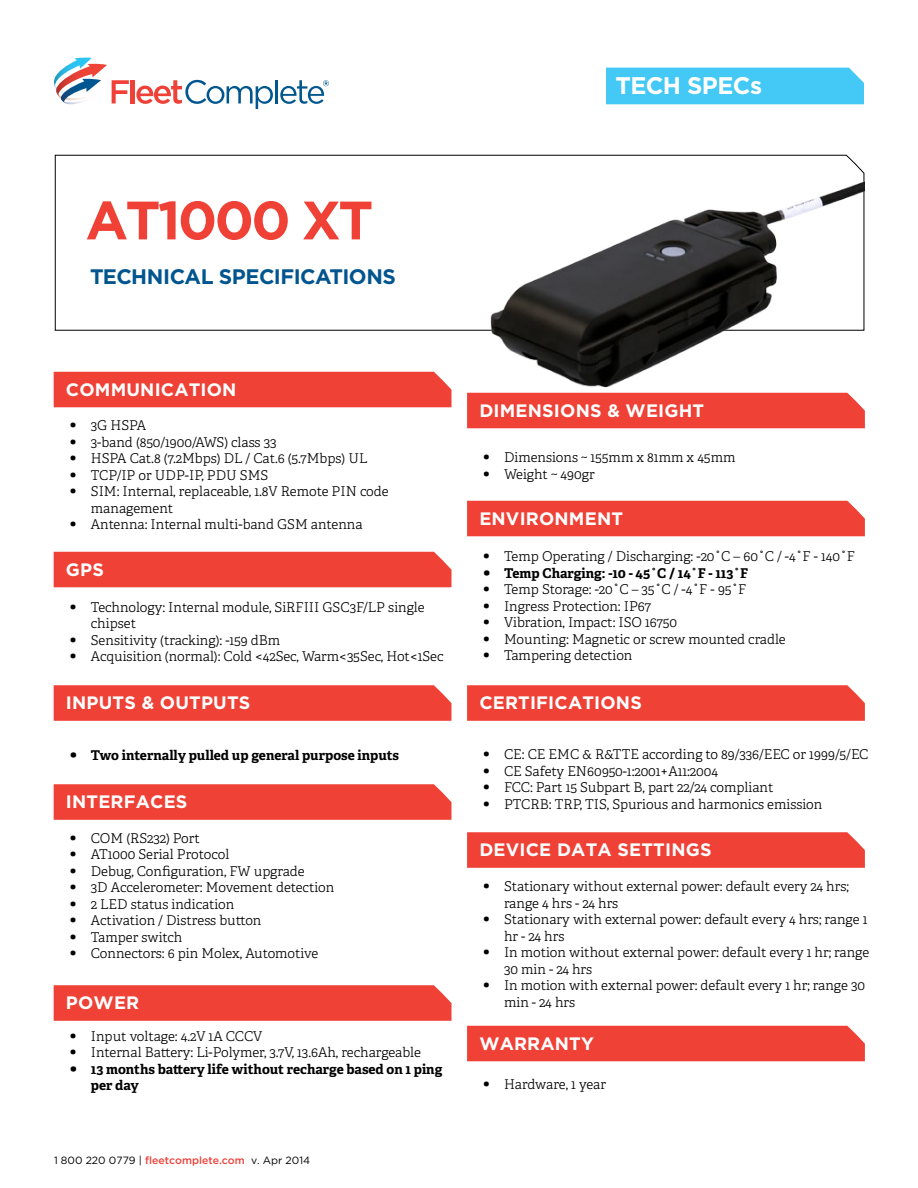
<style>
.page{position:relative;width:918px;height:1188px;background:#fff}
.page>*{position:absolute;margin:0;border:0;box-sizing:border-box;transform-origin:0 0}
.t1{font:700 54px "Gotham";letter-spacing:-.05em;color:#ef4136}
.t2{font:700 24px "Gotham";letter-spacing:-.025em;color:#fff}
.t3{font:700 21px "Gotham";letter-spacing:-.025em;color:#00558f}
.t4{font:700 18px "Gotham";letter-spacing:.01em;color:#fff}
.t5{font:300 13.5px/16.5px "Adelle";color:#000}
.t6{font:700 13.5px/16.5px "Adelle";color:#000}
.t7{font:10.5px "Gotham HTF";color:#000}
.s1{font-weight:400;font-size:18px}
.s2{font-size:18px}
.s3{font-weight:500;color:#ef4138}
</style>
<div class="page">
<hr style="left:131px;top:80px;width:4px;height:23px;background:#ef4138">
<svg style="left:136px;top:80px;width:137px;height:29px"></svg>
<hr style="left:275px;top:80px;width:3px;height:23px;background:#00568f">
<svg style="left:280px;top:80px;width:49px;height:24px"></svg>
<img style="left:65px;top:103px;width:13px;height:1px">
<svg style="left:54px;top:58px;width:75px;height:45px"></svg>
<svg style="left:55px;top:154px;width:810px;height:177px"></svg>
<div style="left:606px;top:68px;width:258px;height:36px;background:#44c8f5"></div>
<div style="left:54px;top:372px;width:398px;height:35px;background:#ef4136"></div>
<img style="left:453px;top:164px;width:411px;height:229px">
<div style="left:54px;top:552px;width:398px;height:35px;background:#ef4136"></div>
<div style="left:54px;top:685px;width:398px;height:36px;background:#ef4136"></div>
<div style="left:54px;top:784px;width:398px;height:36px;background:#ef4136"></div>
<div style="left:54px;top:985px;width:398px;height:36px;background:#ef4136"></div>
<div style="left:467px;top:393px;width:398px;height:35px;background:#ef4136"></div>
<div style="left:467px;top:501px;width:398px;height:35px;background:#ef4136"></div>
<div style="left:467px;top:685px;width:398px;height:36px;background:#ef4136"></div>
<div style="left:467px;top:832px;width:398px;height:36px;background:#ef4136"></div>
<div style="left:467px;top:1026px;width:398px;height:35px;background:#ef4136"></div>
<h2 class="t2" style="left:615px;top:71px;width:148px">TECH SPECs</h2>
<h1 class="t1" style="left:86px;top:189px;width:289px">AT1000 XT</h1>
<h3 class="t3" style="left:90px;top:265px;width:307px">TECHNICAL SPECIFICATIONS</h3>
<h3 class="t4" style="left:66px;top:379px;width:172px">COMMUNICATION</h3>
<p class="t5" style="left:70px;top:417px;width:78px"><span class="s1">•</span> 3G HSPA</p>
<p class="t5" style="left:70px;top:434px;width:208px"><span class="s1">•</span> 3-band (850/1900/AWS) class 33</p>
<p class="t5" style="left:70px;top:450px;width:299px"><span class="s1">•</span> HSPA Cat.8 (7.2Mbps) DL / Cat.6 (5.7Mbps) UL</p>
<p class="t5" style="left:70px;top:467px;width:200px"><span class="s1">•</span> TCP/IP or UDP-IP, PDU SMS</p>
<p class="t5" style="left:91px;top:483px;width:299px;text-indent:-21px"><span class="s1">•</span> SIM: Internal, replaceable, 1.8V Remote PIN code management</p>
<p class="t5" style="left:70px;top:516px;width:294px"><span class="s1">•</span> Antenna: Internal multi-band GSM antenna</p>
<h3 class="t4" style="left:66px;top:559px;width:40px">GPS</h3>
<p class="t5" style="left:91px;top:599px;width:335px;text-indent:-21px"><span class="s1">•</span> Technology: Internal module, SiRFIII GSC3F/LP single chipset</p>
<p class="t5" style="left:70px;top:632px;width:212px"><span class="s1">•</span> Sensitivity (tracking): -159 dBm</p>
<p class="t5" style="left:70px;top:648px;width:375px"><span class="s1">•</span> Acquisition (normal): Cold &lt;42Sec, Warm&lt;35Sec, Hot&lt;1Sec</p>
<h3 class="t4" style="left:66px;top:693px;width:186px">INPUTS &amp; OUTPUTS</h3>
<p class="t6" style="left:70px;top:747px;width:331px"><span class="s2">•</span> Two internally pulled up general purpose inputs</p>
<h3 class="t4" style="left:66px;top:792px;width:123px">INTERFACES</h3>
<p class="t5" style="left:70px;top:830px;width:132px"><span class="s1">•</span> COM (RS232) Port</p>
<p class="t5" style="left:70px;top:846px;width:161px"><span class="s1">•</span> AT1000 Serial Protocol</p>
<p class="t5" style="left:70px;top:863px;width:236px"><span class="s1">•</span> Debug, Configuration, FW upgrade</p>
<p class="t5" style="left:70px;top:879px;width:266px"><span class="s1">•</span> 3D Accelerometer: Movement detection</p>
<p class="t5" style="left:70px;top:896px;width:166px"><span class="s1">•</span> 2 LED status indication</p>
<p class="t5" style="left:70px;top:912px;width:193px"><span class="s1">•</span> Activation / Distress button</p>
<p class="t5" style="left:70px;top:929px;width:114px"><span class="s1">•</span> Tamper switch</p>
<p class="t5" style="left:70px;top:945px;width:250px"><span class="s1">•</span> Connectors: 6 pin Molex, Automotive</p>
<h3 class="t4" style="left:66px;top:993px;width:75px">POWER</h3>
<p class="t5" style="left:70px;top:1028px;width:194px"><span class="s1">•</span> Input voltage: 4.2V 1A CCCV</p>
<p class="t5" style="left:70px;top:1044px;width:353px"><span class="s1">•</span> Internal Battery: Li-Polymer, 3.7V, 13.6Ah, rechargeable</p>
<p class="t6" style="left:91px;top:1061px;width:353px;text-indent:-21px"><span class="s2">•</span> 13 months battery life without recharge based on 1 ping per day</p>
<p class="t7" style="left:54px;top:1154px;width:258px">1 800 220 0779 | <span class="s3">fleetcomplete.com</span> v. Apr 2014</p>
<h3 class="t4" style="left:479px;top:400px;width:226px">DIMENSIONS &amp; WEIGHT</h3>
<p class="t5" style="left:483px;top:450px;width:254px"><span class="s1">•</span> Dimensions ~ 155mm x 81mm x 45mm</p>
<p class="t5" style="left:483px;top:466px;width:113px"><span class="s1">•</span> Weight ~ 490gr</p>
<h3 class="t4" style="left:479px;top:508px;width:145px">ENVIRONMENT</h3>
<p class="t5" style="left:483px;top:549px;width:373px"><span class="s1">•</span> Temp Operating / Discharging: -20˚C – 60˚C / -4˚F - 140˚F</p>
<p class="t6" style="left:483px;top:565px;width:267px"><span class="s2">•</span> Temp Charging: -10 - 45˚C / 14˚F - 113˚F</p>
<p class="t5" style="left:483px;top:582px;width:265px"><span class="s1">•</span> Temp Storage: -20˚C – 35˚C / -4˚F - 95˚F</p>
<p class="t5" style="left:483px;top:598px;width:170px"><span class="s1">•</span> Ingress Protection: IP67</p>
<p class="t5" style="left:483px;top:615px;width:196px"><span class="s1">•</span> Vibration, Impact: ISO 16750</p>
<p class="t5" style="left:483px;top:631px;width:304px"><span class="s1">•</span> Mounting: Magnetic or screw mounted cradle</p>
<p class="t5" style="left:483px;top:648px;width:151px"><span class="s1">•</span> Tampering detection</p>
<h3 class="t4" style="left:479px;top:693px;width:164px">CERTIFICATIONS</h3>
<p class="t5" style="left:483px;top:747px;width:387px"><span class="s1">•</span> CE: CE EMC &amp; R&amp;TTE according to 89/336/EEC or 1999/5/EC</p>
<p class="t5" style="left:483px;top:763px;width:237px"><span class="s1">•</span> CE Safety EN60950-1:2001+A11:2004</p>
<p class="t5" style="left:483px;top:780px;width:292px"><span class="s1">•</span> FCC: Part 15 Subpart B, part 22/24 compliant</p>
<p class="t5" style="left:483px;top:796px;width:341px"><span class="s1">•</span> PTCRB: TRP, TIS, Spurious and harmonics emission</p>
<h3 class="t4" style="left:479px;top:840px;width:234px">DEVICE DATA SETTINGS</h3>
<p class="t5" style="left:504px;top:879px;width:346px;text-indent:-21px"><span class="s1">•</span> Stationary without external power: default every 24 hrs; range 4 hrs - 24 hrs</p>
<p class="t5" style="left:504px;top:912px;width:365px;text-indent:-21px"><span class="s1">•</span> Stationary with external power: default every 4 hrs; range 1 hr - 24 hrs</p>
<p class="t5" style="left:504px;top:945px;width:367px;text-indent:-21px"><span class="s1">•</span> In motion without external power: default every 1 hr; range<br>30 min - 24 hrs</p>
<p class="t5" style="left:504px;top:978px;width:362px;text-indent:-21px"><span class="s1">•</span> In motion with external power: default every 1 hr; range 30 min - 24 hrs</p>
<h3 class="t4" style="left:479px;top:1033px;width:116px">WARRANTY</h3>
<p class="t5" style="left:483px;top:1077px;width:125px"><span class="s1">•</span> Hardware, 1 year</p>
</div>
